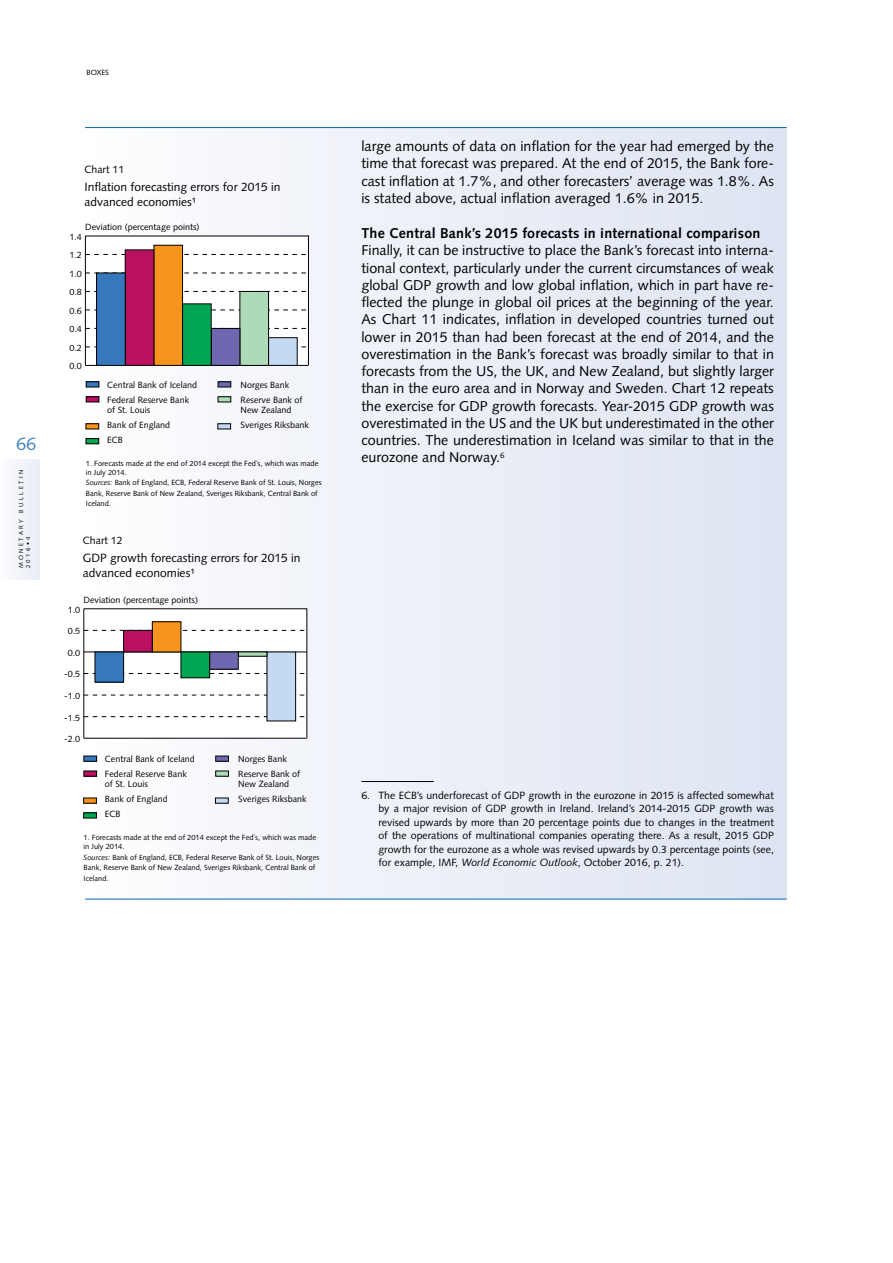
<style>
.page{position:relative;width:893px;height:1263px;background:#fff}
.page>*{position:absolute;margin:0;border:0;box-sizing:border-box;transform-origin:0 0}
.t1{font:18px "Syntax LT Std";color:#4686bf}
.t2{font:14.25px/17.2px "Syntax LT Std";color:#000;text-align:justify}
.t3{font:700 14.25px "Syntax LT Std";letter-spacing:.015em;color:#000}
.t4{font:12px/15px "Syntax LT Std";color:#000}
.t5{font:10.5px/13.5px "Syntax LT Std";color:#000;text-align:justify}
.t6{font:9px/15px "Syntax LT Std";color:#000}
.t7{font:7.5px/10.5px "Syntax LT Std";color:#000}
.t8{font:6px/7.2px "Syntax LT Std";letter-spacing:.4em;color:#000}
.s1{font-style:italic}
</style>
<div class="page">
<div style="left:0;top:459px;width:39px;height:121px;background:#f2f5fa"></div>
<div style="left:85px;top:128px;width:702px;height:771px;background:linear-gradient(to right,#fcfcfe,#dde4f2)"></div>
<hr style="left:85px;top:899px;width:702px;height:1px;background:#0068ac">
<hr style="left:85px;top:127px;width:702px;height:1px;background:#0068ac">
<hr style="left:361px;top:781px;width:73px;height:1px;background:#000">
<div style="left:85px;top:609px;width:222px;height:129px;background:#fff"></div>
<div style="left:86px;top:237px;width:222px;height:129px;background:#fff"></div>
<div style="left:86px;top:382px;width:13px;height:5px;background:#3777bc"></div>
<div style="left:86px;top:397px;width:13px;height:5px;background:#b91160"></div>
<hr style="left:85px;top:236px;width:1px;height:129px;background:#000">
<hr style="left:85px;top:365px;width:223px;height:1px;background:#000">
<svg style="left:85px;top:347px;width:221px;height:1px"></svg>
<svg style="left:85px;top:328px;width:221px;height:1px"></svg>
<svg style="left:85px;top:310px;width:221px;height:1px"></svg>
<svg style="left:86px;top:291px;width:220px;height:1px"></svg>
<svg style="left:85px;top:273px;width:221px;height:1px"></svg>
<svg style="left:86px;top:254px;width:220px;height:1px"></svg>
<hr style="left:85px;top:236px;width:223px;height:1px;background:#000">
<div style="left:269px;top:338px;width:28px;height:27px;background:#c4daf1"></div>
<div style="left:268px;top:337px;width:29px;height:29px;border:1px solid #000"></div>
<div style="left:240px;top:291px;width:29px;height:74px;background:#addab7"></div>
<div style="left:240px;top:291px;width:29px;height:75px;border:1px solid #000"></div>
<div style="left:211px;top:328px;width:29px;height:37px;background:#6d68af"></div>
<div style="left:211px;top:328px;width:29px;height:38px;border:1px solid #000"></div>
<div style="left:183px;top:304px;width:28px;height:61px;background:#00a651"></div>
<div style="left:154px;top:245px;width:29px;height:120px;background:#f7941e"></div>
<div style="left:154px;top:245px;width:29px;height:121px;border:1px solid #000"></div>
<div style="left:125px;top:250px;width:29px;height:115px;background:#b91160"></div>
<div style="left:125px;top:250px;width:29px;height:116px;border:1px solid #000"></div>
<div style="left:97px;top:273px;width:28px;height:92px;background:#3777bc"></div>
<div style="left:96px;top:273px;width:29px;height:93px;border:1px solid #000"></div>
<hr style="left:308px;top:236px;width:1px;height:129px;background:#000">
<div style="left:86px;top:424px;width:13px;height:5px;background:#f7941e"></div>
<div style="left:86px;top:439px;width:13px;height:5px;background:#00a651"></div>
<div style="left:86px;top:438px;width:13px;height:6px;border:1px solid #000"></div>
<div style="left:218px;top:382px;width:13px;height:5px;background:#6d68af"></div>
<div style="left:218px;top:397px;width:13px;height:5px;background:#addab7"></div>
<div style="left:218px;top:424px;width:13px;height:5px;background:#c4daf1"></div>
<hr style="left:84px;top:609px;width:1px;height:129px;background:#000">
<hr style="left:84px;top:738px;width:223px;height:1px;background:#000">
<svg style="left:84px;top:716px;width:223px;height:1px"></svg>
<svg style="left:84px;top:695px;width:223px;height:1px"></svg>
<svg style="left:85px;top:673px;width:222px;height:1px"></svg>
<hr style="left:84px;top:652px;width:223px;height:1px;background:#000">
<svg style="left:84px;top:630px;width:223px;height:1px"></svg>
<hr style="left:84px;top:608px;width:223px;height:1px;background:#000">
<div style="left:267px;top:652px;width:29px;height:69px;background:#c4daf1"></div>
<div style="left:267px;top:652px;width:29px;height:69px;border:1px solid #000"></div>
<div style="left:210px;top:652px;width:28px;height:17px;background:#6d68af"></div>
<div style="left:181px;top:652px;width:29px;height:26px;background:#00a651"></div>
<div style="left:181px;top:652px;width:29px;height:26px;border:1px solid #000"></div>
<div style="left:152px;top:622px;width:29px;height:30px;background:#f7941e"></div>
<div style="left:152px;top:621px;width:29px;height:31px;border:1px solid #000"></div>
<div style="left:124px;top:630px;width:28px;height:22px;background:#b91160"></div>
<div style="left:123px;top:630px;width:29px;height:22px;border:1px solid #000"></div>
<div style="left:95px;top:652px;width:29px;height:30px;background:#3777bc"></div>
<hr style="left:307px;top:608px;width:1px;height:130px;background:#000">
<div style="left:84px;top:756px;width:13px;height:5px;background:#3777bc"></div>
<div style="left:84px;top:771px;width:13px;height:5px;background:#b91160"></div>
<div style="left:84px;top:798px;width:12px;height:5px;background:#f7941e"></div>
<div style="left:83px;top:798px;width:14px;height:5px;border:1px solid #000"></div>
<div style="left:84px;top:813px;width:12px;height:5px;background:#00a651"></div>
<div style="left:83px;top:813px;width:14px;height:5px;border:1px solid #000"></div>
<div style="left:216px;top:756px;width:12px;height:5px;background:#6d68af"></div>
<div style="left:215px;top:756px;width:14px;height:5px;border:1px solid #000"></div>
<div style="left:216px;top:771px;width:12px;height:5px;background:#addab7"></div>
<div style="left:215px;top:771px;width:14px;height:5px;border:1px solid #000"></div>
<div style="left:215px;top:798px;width:13px;height:5px;background:#c4daf1"></div>
<p class="t7" style="left:87px;top:67px;width:24px">BOXES</p>
<p class="t1" style="left:16px;top:434px;width:22px">66</p>
<p class="t8" style="left:17px;top:568px;width:100px;rotate:-90deg">MONETARY BULLETIN<br>2016•4</p>
<p class="t5" style="left:85px;top:162px;width:41px">Chart 11</p>
<p class="t4" style="left:85px;top:179px;width:197px">Inflation forecasting errors for 2015 in advanced economies¹</p>
<p class="t6" style="left:85px;top:220px;width:116px">Deviation (percentage points)</p>
<p class="t6" style="left:69px;top:229px;width:14px">1.4</p>
<p class="t6" style="left:69px;top:248px;width:14px">1.2</p>
<p class="t6" style="left:69px;top:266px;width:14px">1.0</p>
<p class="t6" style="left:69px;top:285px;width:14px">0.8</p>
<p class="t6" style="left:69px;top:303px;width:14px">0.6</p>
<p class="t6" style="left:69px;top:322px;width:14px">0.4</p>
<p class="t6" style="left:69px;top:340px;width:14px">0.2</p>
<p class="t6" style="left:69px;top:359px;width:14px">0.0</p>
<p class="t6" style="left:107px;top:377px;width:92px">Central Bank of Iceland<br>Federal Reserve Bank</p>
<p class="t6" style="left:107px;top:402px;width:65px">of St. Louis<br>Bank of England<br>ECB</p>
<p class="t6" style="left:241px;top:377px;width:64px">Norges Bank<br>Reserve Bank of</p>
<p class="t6" style="left:241px;top:402px;width:70px">New Zealand<br>Sveriges Riksbank</p>
<p class="t7" style="left:86px;top:459px;width:234px;line-height:9px">1. Forecasts made at the end of 2014 except the Fed´s, which was made in July 2014.</p>
<p class="t7" style="left:86px;top:477px;width:237px"><span class="s1">Sources:</span> Bank of England, ECB, Federal Reserve Bank of St. Louis, Norges<br>Bank, Reserve Bank of New Zealand, Sveriges Riksbank, Central Bank of<br>Iceland.</p>
<p class="t5" style="left:83px;top:533px;width:41px">Chart 12</p>
<p class="t4" style="left:83px;top:550px;width:219px">GDP growth forecasting errors for 2015 in advanced economies¹</p>
<p class="t6" style="left:84px;top:592px;width:116px">Deviation (percentage points)</p>
<p class="t6" style="left:68px;top:602px;width:14px">1.0</p>
<p class="t6" style="left:68px;top:624px;width:14px">0.5</p>
<p class="t6" style="left:68px;top:645px;width:14px">0.0</p>
<p class="t6" style="left:64px;top:667px;width:18px">-0.5</p>
<p class="t6" style="left:64px;top:688px;width:18px">-1.0</p>
<p class="t6" style="left:64px;top:710px;width:18px">-1.5</p>
<p class="t6" style="left:64px;top:731px;width:18px">-2.0</p>
<p class="t6" style="left:105px;top:751px;width:92px">Central Bank of Iceland<br>Federal Reserve Bank</p>
<p class="t6" style="left:105px;top:777px;width:65px">of St. Louis<br>Bank of England<br>ECB</p>
<p class="t6" style="left:238px;top:751px;width:64px">Norges Bank<br>Reserve Bank of</p>
<p class="t6" style="left:238px;top:777px;width:70px">New Zealand<br>Sveriges Riksbank</p>
<p class="t7" style="left:84px;top:833px;width:234px;line-height:9px">1. Forecasts made at the end of 2014 except the Fed´s, which was made in July 2014.</p>
<p class="t7" style="left:84px;top:852px;width:237px"><span class="s1">Sources:</span> Bank of England, ECB, Federal Reserve Bank of St. Louis, Norges<br>Bank, Reserve Bank of New Zealand, Sveriges Riksbank, Central Bank of<br>Iceland.</p>
<p class="t2" style="left:361px;top:137px;width:414px">large amounts of data on inflation for the year had emerged by the time that forecast was prepared. At the end of 2015, the Bank fore&shy;cast inflation at 1.7%, and other forecasters’ average was 1.8%. As is stated above, actual inflation averaged 1.6% in 2015.</p>
<p class="t3" style="left:361px;top:225px;width:400px">The Central Bank’s 2015 forecasts in international comparison</p>
<p class="t2" style="left:361px;top:242px;width:414px">Finally, it can be instructive to place the Bank’s forecast into interna&shy;tional context, particularly under the current circumstances of weak global GDP growth and low global inflation, which in part have re&shy;flected the plunge in global oil prices at the beginning of the year.<br>As Chart 11 indicates, inflation in developed countries turned out lower in 2015 than had been forecast at the end of 2014, and the overestimation in the Bank’s forecast was broadly similar to that in forecasts from the US, the UK, and New Zealand, but slightly larger than in the euro area and in Norway and Sweden. Chart 12 repeats the exercise for GDP growth forecasts. Year-2015 GDP growth was overestimated in the US and the UK but underestimated in the other countries. The underestimation in Iceland was similar to that in the eurozone and Norway.<sup>6</sup></p>
<p class="t5" style="left:378px;top:788px;width:397px;text-indent:-17px">6. The ECB’s underforecast of GDP growth in the eurozone in 2015 is affected somewhat by a major revision of GDP growth in Ireland. Ireland’s 2014-2015 GDP growth was revised upwards by more than 20 percentage points due to changes in the treatment of the operations of multinational companies operating there. As a result, 2015 GDP growth for the eurozone as a whole was revised upwards by 0.3 percentage points (see, for example, IMF, <span class="s1">World Economic Outlook</span>, October 2016, p. 21).</p>
</div>
